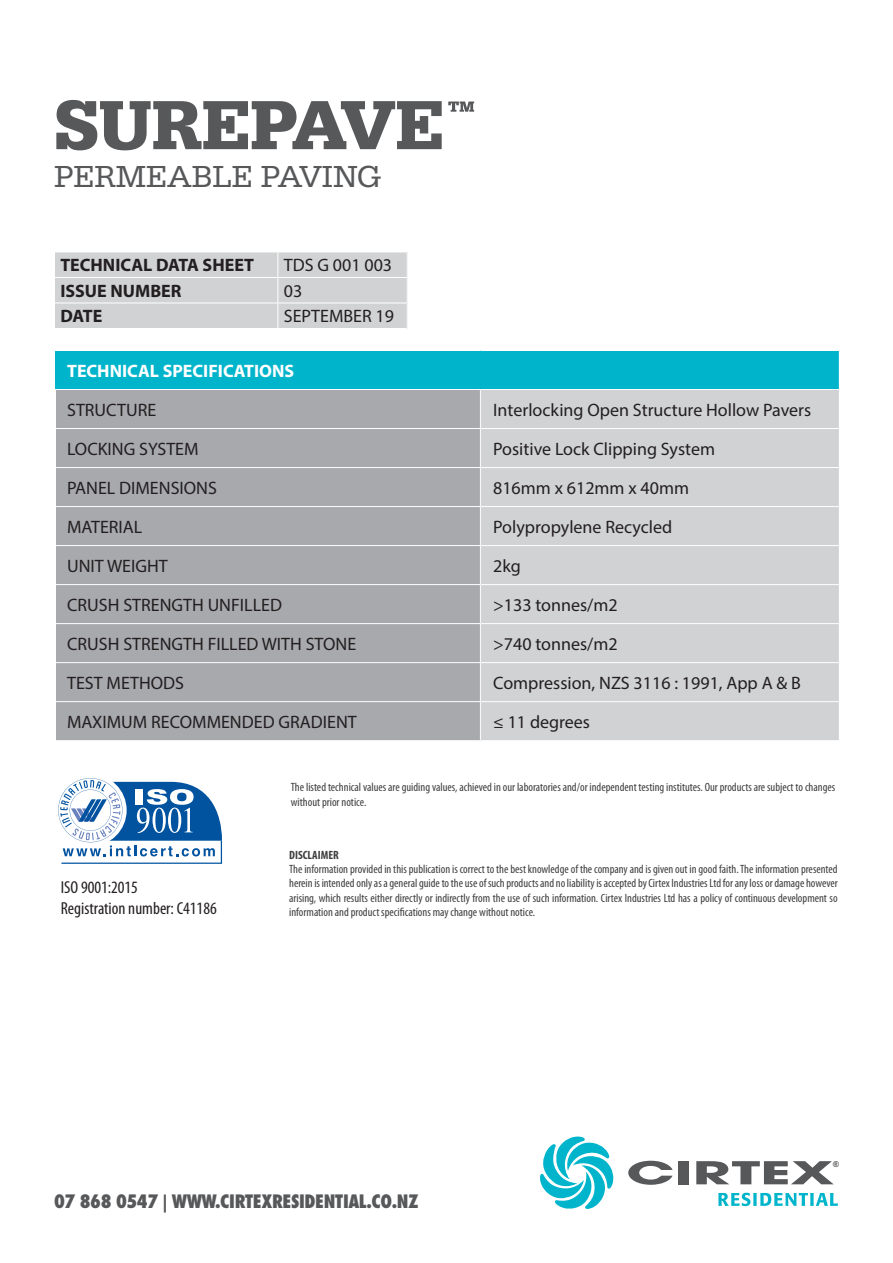
<style>
.page{position:relative;width:893px;height:1263px;background:#fff}
.page>*{position:absolute;margin:0;border:0;box-sizing:border-box;transform-origin:0 0}
.t1{font:700 72px "Serifa D";letter-spacing:-.025em;color:#57585a}
.t2{font:31.5px "Serifa D";color:#57585a}
.t3{font:18px "Myriad Pro";color:#231f20}
.t4{font:800 condensed 18px "Futura";letter-spacing:-.025em;color:#57585a}
.t5{font:700 18px "Myriad Pro";color:#231f20}
.t6{font:700 18px "Myriad Pro";color:#fff}
.t7{font:condensed 17.4px "Myriad Pro";color:#231f20}
.t8{font:condensed 12px/14.4px "Myriad Pro";color:#3e3e3f;text-align:justify}
.t9{font:700 condensed 12px "Myriad Pro";color:#3e3e3f}
.t10{font:900 8.1px "Arial";color:#57585a}
</style>
<div class="page">
<div style="left:68px;top:389px;width:771px;height:352px;background:#d1d2d4"></div>
<div style="left:55px;top:252px;width:352px;height:77px;background:#d1d2d4"></div>
<hr style="left:54px;top:252px;width:224px;height:1px;background:#fff">
<hr style="left:278px;top:252px;width:130px;height:1px;background:#fff">
<hr style="left:54px;top:277px;width:224px;height:1px;background:#fff">
<hr style="left:278px;top:277px;width:130px;height:1px;background:#fff">
<hr style="left:54px;top:303px;width:224px;height:1px;background:#fff">
<hr style="left:278px;top:303px;width:130px;height:1px;background:#fff">
<svg style="left:278px;top:252px;width:1px;height:76px"></svg>
<svg style="left:407px;top:252px;width:1px;height:76px"></svg>
<hr style="left:54px;top:328px;width:224px;height:1px;background:#fff">
<hr style="left:278px;top:328px;width:130px;height:1px;background:#fff">
<svg style="left:628px;top:1161px;width:44px;height:24px"></svg>
<div style="left:678px;top:1161px;width:11px;height:23px;background:#57585a"></div>
<svg style="left:696px;top:1161px;width:137px;height:23px"></svg>
<svg style="left:540px;top:1136px;width:73px;height:73px"></svg>
<svg style="left:718px;top:1193px;width:120px;height:13px"></svg>
<div style="left:56px;top:351px;width:783px;height:38px;background:#00b5cb"></div>
<div style="left:56px;top:389px;width:424px;height:351px;background:#a8a9ad"></div>
<div style="left:54px;top:774px;width:73px;height:72px;border:2px solid #fff;border-radius:50%"></div>
<svg style="left:58px;top:778px;width:164px;height:86px"></svg>
<hr style="left:54px;top:389px;width:426px;height:1px;background:#fff">
<hr style="left:480px;top:389px;width:360px;height:1px;background:#fff">
<hr style="left:480px;top:390px;width:1px;height:38px;background:#fff">
<hr style="left:54px;top:428px;width:426px;height:1px;background:#fff">
<hr style="left:480px;top:428px;width:360px;height:1px;background:#fff">
<hr style="left:480px;top:429px;width:1px;height:38px;background:#fff">
<hr style="left:54px;top:467px;width:426px;height:1px;background:#fff">
<hr style="left:480px;top:467px;width:360px;height:1px;background:#fff">
<hr style="left:480px;top:468px;width:1px;height:38px;background:#fff">
<hr style="left:54px;top:506px;width:426px;height:1px;background:#fff">
<hr style="left:480px;top:506px;width:360px;height:1px;background:#fff">
<hr style="left:480px;top:507px;width:1px;height:38px;background:#fff">
<hr style="left:54px;top:545px;width:426px;height:1px;background:#fff">
<hr style="left:480px;top:545px;width:360px;height:1px;background:#fff">
<hr style="left:480px;top:546px;width:1px;height:38px;background:#fff">
<hr style="left:54px;top:584px;width:426px;height:1px;background:#fff">
<hr style="left:480px;top:584px;width:360px;height:1px;background:#fff">
<hr style="left:480px;top:585px;width:1px;height:38px;background:#fff">
<hr style="left:54px;top:623px;width:426px;height:1px;background:#fff">
<hr style="left:480px;top:623px;width:360px;height:1px;background:#fff">
<hr style="left:480px;top:624px;width:1px;height:38px;background:#fff">
<hr style="left:54px;top:662px;width:426px;height:1px;background:#fff">
<hr style="left:480px;top:662px;width:360px;height:1px;background:#fff">
<hr style="left:480px;top:663px;width:1px;height:38px;background:#fff">
<hr style="left:54px;top:701px;width:426px;height:1px;background:#fff">
<hr style="left:480px;top:701px;width:360px;height:1px;background:#fff">
<hr style="left:480px;top:702px;width:1px;height:38px;background:#fff">
<hr style="left:54px;top:740px;width:426px;height:1px;background:#fff">
<hr style="left:480px;top:740px;width:360px;height:1px;background:#fff">
<svg style="left:448px;top:102px;width:26px;height:10px"></svg>
<p class="t1" style="left:54px;top:82px;width:392px">SUREPAVE</p>
<p class="t2" style="left:54px;top:159px;width:329px">PERMEABLE PAVING</p>
<p class="t5" style="left:60px;top:254px;width:195px">TECHNICAL DATA SHEET</p>
<p class="t3" style="left:284px;top:254px;width:110px">TDS G 001 003</p>
<p class="t5" style="left:60px;top:279px;width:123px">ISSUE NUMBER</p>
<p class="t3" style="left:284px;top:280px;width:20px">03</p>
<p class="t5" style="left:60px;top:305px;width:44px">DATE</p>
<p class="t3" style="left:284px;top:305px;width:112px">SEPTEMBER 19</p>
<p class="t6" style="left:67px;top:359px;width:229px">TECHNICAL SPECIFICATIONS</p>
<p class="t3" style="left:67px;top:399px;width:91px">STRUCTURE</p>
<p class="t3" style="left:493px;top:399px;width:320px">Interlocking Open Structure Hollow Pavers</p>
<p class="t3" style="left:67px;top:438px;width:133px">LOCKING SYSTEM</p>
<p class="t3" style="left:493px;top:438px;width:223px">Positive Lock Clipping System</p>
<p class="t3" style="left:67px;top:477px;width:151px">PANEL DIMENSIONS</p>
<p class="t3" style="left:493px;top:477px;width:197px">816mm x 612mm x 40mm</p>
<p class="t3" style="left:67px;top:516px;width:77px">MATERIAL</p>
<p class="t3" style="left:493px;top:516px;width:181px">Polypropylene Recycled</p>
<p class="t3" style="left:67px;top:555px;width:102px">UNIT WEIGHT</p>
<p class="t3" style="left:493px;top:555px;width:29px">2kg</p>
<p class="t3" style="left:67px;top:594px;width:216px">CRUSH STRENGTH UNFILLED</p>
<p class="t3" style="left:493px;top:594px;width:126px">&gt;133 tonnes/m2</p>
<p class="t3" style="left:67px;top:633px;width:291px">CRUSH STRENGTH FILLED WITH STONE</p>
<p class="t3" style="left:493px;top:633px;width:126px">&gt;740 tonnes/m2</p>
<p class="t3" style="left:67px;top:672px;width:118px">TEST METHODS</p>
<p class="t3" style="left:493px;top:672px;width:309px">Compression, NZS 3116 : 1991, App A &amp; B</p>
<p class="t3" style="left:67px;top:711px;width:291px">MAXIMUM RECOMMENDED GRADIENT</p>
<p class="t3" style="left:493px;top:711px;width:98px">≤ 11 degrees</p>
<p class="t7" style="left:61px;top:877px;width:79px">ISO 9001:2015</p>
<p class="t7" style="left:61px;top:898px;width:157px">Registration number: C41186</p>
<p class="t8" style="left:291px;top:780px;width:546px">The listed technical values are guiding values, achieved in our laboratories and/or independent testing institutes. Our products are subject to changes without prior notice.</p>
<p class="t9" style="left:289px;top:847px;width:51px">DISCLAIMER</p>
<p class="t8" style="left:289px;top:861px;width:550px">The information provided in this publication is correct to the best knowledge of the company and is given out in good faith. The information presented herein is intended only as a general guide to the use of such products and no liability is accepted by Cirtex Industries Ltd for any loss or damage however arising, which results either directly or indirectly from the use of such information. Cirtex Industries Ltd has a policy of continuous development so information and product specifications may change without notice.</p>
<p class="t10" style="left:833px;top:1158px;width:8px">®</p>
<p class="t4" style="left:54px;top:1190px;width:366px">07 868 0547 | WWW.CIRTEXRESIDENTIAL.CO.NZ</p>
</div>
